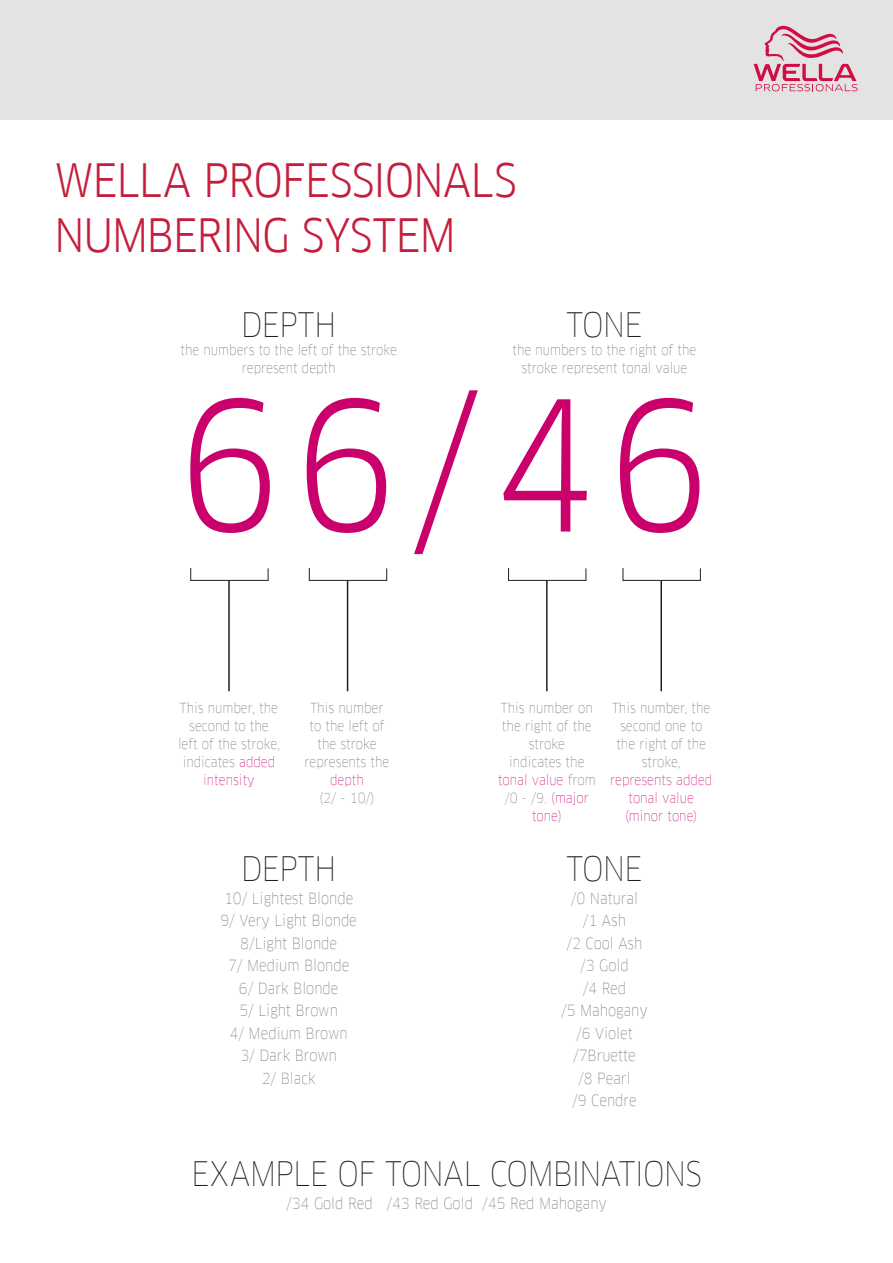
<style>
.page{position:relative;width:893px;height:1263px;background:#fff}
.page>*{position:absolute;margin:0;border:0;box-sizing:border-box;transform-origin:0 0}
.t1{font:176.25px "Clan Narrow";color:#ca016c}
.t2{font:45px/54.8px "Clan Narrow";letter-spacing:-.03em;color:#c41e3c}
.t3{font:100 33px "Clan Narrow";letter-spacing:-.025em;color:#231f20}
.t4{font:100 15px/22.5px "Clan Narrow";color:#6c6d70;text-align:center}
.t5{font:100 13.5px/18px "Clan Narrow";color:#6c6d70;text-align:center}
.t6{font:100 13.5px/18px "Clan Narrow";color:#ca016c;text-align:center}
.s1{color:#ca016c}
</style>
<div class="page">
<div style="left:190px;top:568px;width:78px;height:13px;border:1px solid #231f20"></div>
<hr style="left:228px;top:580px;width:2px;height:111px;background:#231f20">
<div style="left:309px;top:568px;width:78px;height:13px;border:1px solid #231f20"></div>
<hr style="left:347px;top:580px;width:1px;height:111px;background:#231f20">
<div style="left:508px;top:568px;width:78px;height:13px;border:1px solid #231f20"></div>
<hr style="left:546px;top:580px;width:2px;height:111px;background:#231f20">
<div style="left:623px;top:568px;width:78px;height:13px;border:1px solid #231f20"></div>
<hr style="left:660px;top:580px;width:2px;height:111px;background:#231f20">
<div style="left:0;top:0;width:893px;height:119px;background:#e4e3e3"></div>
<svg style="left:754px;top:26px;width:103px;height:65px"></svg>
<h2 class="t2" style="left:54px;top:153px;width:464px">WELLA PROFESSIONALS<br>NUMBERING SYSTEM</h2>
<h3 class="t3" style="left:241px;top:307px;width:98px">DEPTH</h3>
<p class="t5" style="left:181px;top:341px;width:218px">the numbers to the left of the stroke represent depth</p>
<h3 class="t3" style="left:566px;top:307px;width:78px">TONE</h3>
<p class="t5" style="left:512px;top:341px;width:185px">the numbers to the right of the stroke represent tonal value</p>
<h1 class="t1" style="left:178px;top:371px;width:535px">66/46</h1>
<p class="t5" style="left:178px;top:699px;width:103px">This number, the second to the left of the stroke, indicates <span class="s1">added intensity</span></p>
<p class="t5" style="left:305px;top:699px;width:86px">This number to the left of the stroke represents the</p>
<p class="t6" style="left:330px;top:771px;width:35px">depth</p>
<p class="t5" style="left:320px;top:789px;width:56px">(2/ - 10/)</p>
<h3 class="t3" style="left:241px;top:851px;width:98px">DEPTH</h3>
<p class="t4" style="left:220px;top:887px;width:138px">10/ Lightest Blonde<br>9/ Very Light Blonde<br>8/Light Blonde<br>7/ Medium Blonde<br>6/ Dark Blonde<br>5/ Light Brown<br>4/ Medium Brown<br>3/ Dark Brown<br>2/ Black</p>
<p class="t5" style="left:498px;top:699px;width:99px">This number on the right of the stroke<br>indicates the <span class="s1">tonal value</span> from /0 - /9. <span class="s1">(major tone)</span></p>
<p class="t5" style="left:612px;top:699px;width:100px">This number, the second one to the right of the stroke,</p>
<p class="t6" style="left:610px;top:771px;width:104px">represents added tonal value (minor tone)</p>
<h3 class="t3" style="left:566px;top:851px;width:78px">TONE</h3>
<p class="t4" style="left:561px;top:887px;width:88px">/0 Natural<br>/1 Ash<br>/2 Cool Ash /3 Gold<br>/4 Red<br>/5 Mahogany /6 Violet /7Bruette<br>/8 Pearl<br>/9 Cendre</p>
<h3 class="t3" style="left:191px;top:1156px;width:512px">EXAMPLE OF TONAL COMBINATIONS</h3>
<p class="t4" style="left:286px;top:1192px;width:322px">/34 Gold Red /43 Red Gold /45 Red Mahogany</p>
</div>
